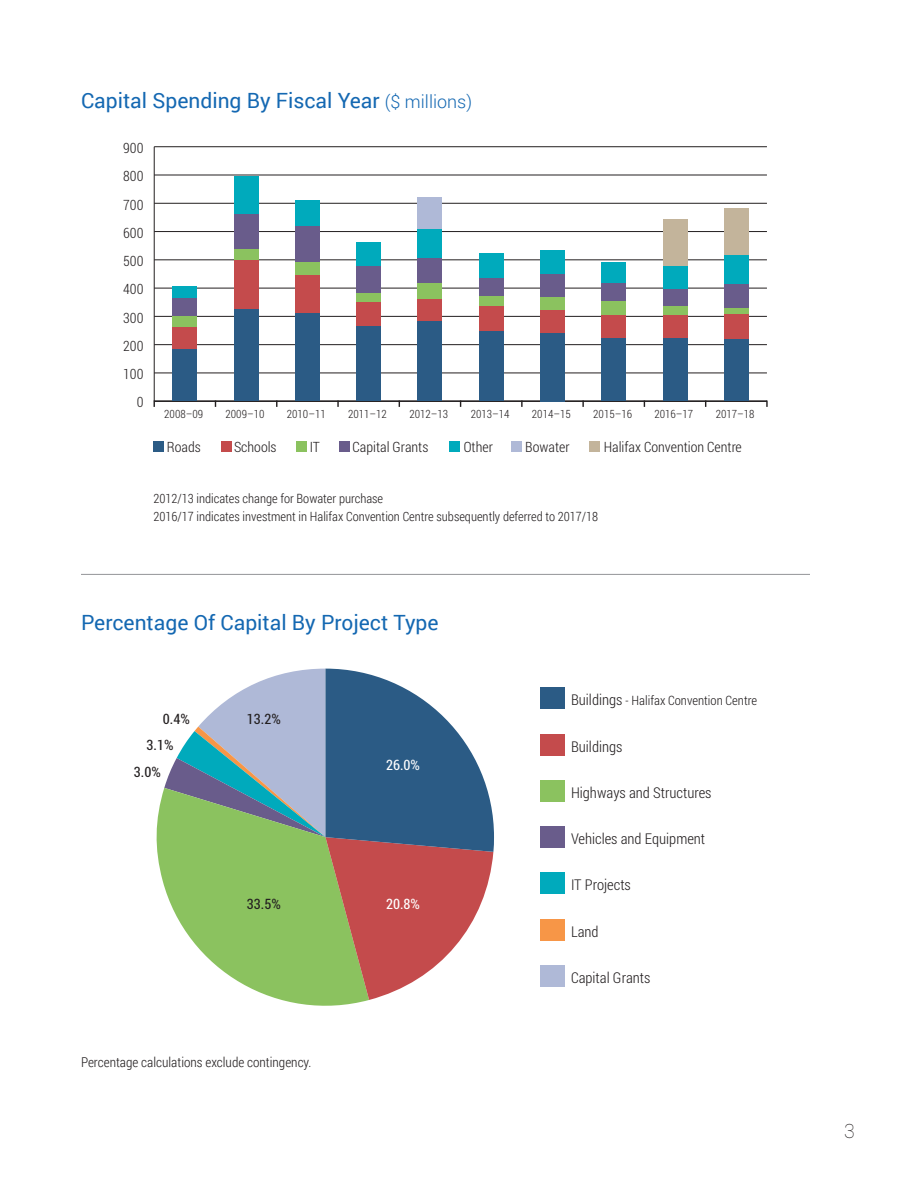
<style>
.page{position:relative;width:918px;height:1188px;background:#fff}
.page>*{position:absolute;margin:0;border:0;box-sizing:border-box;transform-origin:0 0}
.t1{font:21px "Roboto";color:#1468b2}
.t2{font:100 19.5px "Roboto";color:#231f20}
.t3{font:300 14.85px "Roboto Condensed";color:#231f20}
.t4{font:14.4px/26.7px "Roboto Condensed";color:#231f20}
.t5{font:14.4px "Roboto Condensed";color:#fff}
.t6{font:300 14.25px "Roboto Condensed";color:#231f20}
.t7{font:300 13.5px "Roboto Condensed";color:#231f20}
.t8{font:300 12.9px "Roboto Condensed";color:#231f20}
.t9{font:300 12.75px/18px "Roboto Condensed";color:#231f20}
.t10{font:300 11.4px "Roboto Condensed";color:#231f20}
.s1{font-weight:300;font-size:18px}
.s2{font-size:14.85px}
</style>
<div class="page">
<hr style="left:154px;top:147px;width:1px;height:254px;background:#231f20">
<hr style="left:154px;top:400px;width:613px;height:2px;background:#231f20">
<hr style="left:154px;top:373px;width:613px;height:1px;background:#231f20">
<hr style="left:154px;top:344px;width:613px;height:1px;background:#231f20">
<hr style="left:154px;top:316px;width:613px;height:1px;background:#231f20">
<hr style="left:154px;top:288px;width:613px;height:1px;background:#231f20">
<hr style="left:154px;top:260px;width:613px;height:1px;background:#231f20">
<hr style="left:154px;top:231px;width:613px;height:1px;background:#231f20">
<hr style="left:154px;top:203px;width:613px;height:1px;background:#231f20">
<hr style="left:154px;top:175px;width:613px;height:1px;background:#231f20">
<hr style="left:154px;top:146px;width:613px;height:1px;background:#231f20">
<div style="left:589px;top:441px;width:11px;height:11px;background:#c3b49b"></div>
<div style="left:511px;top:441px;width:11px;height:11px;background:#afb9d7"></div>
<div style="left:418px;top:198px;width:24px;height:31px;background:#afb9d7"></div>
<div style="left:663px;top:219px;width:24px;height:48px;background:#c3b49b"></div>
<div style="left:724px;top:208px;width:25px;height:48px;background:#c3b49b"></div>
<div style="left:449px;top:441px;width:11px;height:11px;background:#00aabc"></div>
<div style="left:173px;top:287px;width:24px;height:11px;background:#00aabc"></div>
<div style="left:234px;top:176px;width:24px;height:38px;background:#00aabc"></div>
<div style="left:295px;top:200px;width:25px;height:27px;background:#00aabc"></div>
<div style="left:356px;top:243px;width:25px;height:23px;background:#00aabc"></div>
<div style="left:418px;top:229px;width:24px;height:29px;background:#00aabc"></div>
<div style="left:479px;top:253px;width:24px;height:25px;background:#00aabc"></div>
<div style="left:540px;top:250px;width:25px;height:25px;background:#00aabc"></div>
<div style="left:602px;top:263px;width:24px;height:21px;background:#00aabc"></div>
<div style="left:663px;top:267px;width:24px;height:22px;background:#00aabc"></div>
<div style="left:724px;top:256px;width:25px;height:28px;background:#00aabc"></div>
<div style="left:339px;top:441px;width:11px;height:11px;background:#695c8b"></div>
<div style="left:173px;top:298px;width:24px;height:18px;background:#695c8b"></div>
<div style="left:234px;top:214px;width:24px;height:35px;background:#695c8b"></div>
<div style="left:295px;top:227px;width:25px;height:36px;background:#695c8b"></div>
<div style="left:356px;top:266px;width:25px;height:27px;background:#695c8b"></div>
<div style="left:418px;top:258px;width:24px;height:25px;background:#695c8b"></div>
<div style="left:479px;top:278px;width:24px;height:18px;background:#695c8b"></div>
<div style="left:540px;top:275px;width:25px;height:22px;background:#695c8b"></div>
<div style="left:602px;top:284px;width:24px;height:18px;background:#695c8b"></div>
<div style="left:663px;top:289px;width:24px;height:18px;background:#695c8b"></div>
<div style="left:724px;top:284px;width:25px;height:25px;background:#695c8b"></div>
<div style="left:296px;top:441px;width:11px;height:11px;background:#8bc25f"></div>
<div style="left:173px;top:316px;width:24px;height:11px;background:#8bc25f"></div>
<div style="left:234px;top:249px;width:24px;height:11px;background:#8bc25f"></div>
<div style="left:295px;top:263px;width:25px;height:12px;background:#8bc25f"></div>
<div style="left:356px;top:293px;width:25px;height:10px;background:#8bc25f"></div>
<div style="left:418px;top:283px;width:24px;height:16px;background:#8bc25f"></div>
<div style="left:479px;top:296px;width:24px;height:10px;background:#8bc25f"></div>
<div style="left:540px;top:297px;width:25px;height:13px;background:#8bc25f"></div>
<div style="left:602px;top:302px;width:24px;height:13px;background:#8bc25f"></div>
<div style="left:663px;top:307px;width:24px;height:8px;background:#8bc25f"></div>
<div style="left:724px;top:309px;width:25px;height:5px;background:#8bc25f"></div>
<div style="left:221px;top:441px;width:11px;height:11px;background:#c44b4c"></div>
<div style="left:173px;top:327px;width:24px;height:22px;background:#c44b4c"></div>
<div style="left:234px;top:260px;width:24px;height:49px;background:#c44b4c"></div>
<div style="left:295px;top:275px;width:25px;height:39px;background:#c44b4c"></div>
<div style="left:356px;top:303px;width:25px;height:23px;background:#c44b4c"></div>
<div style="left:418px;top:299px;width:24px;height:23px;background:#c44b4c"></div>
<div style="left:479px;top:306px;width:24px;height:25px;background:#c44b4c"></div>
<div style="left:540px;top:310px;width:25px;height:23px;background:#c44b4c"></div>
<div style="left:602px;top:315px;width:24px;height:23px;background:#c44b4c"></div>
<div style="left:663px;top:315px;width:24px;height:23px;background:#c44b4c"></div>
<div style="left:724px;top:314px;width:25px;height:26px;background:#c44b4c"></div>
<div style="left:153px;top:441px;width:11px;height:11px;background:#2b5b85"></div>
<div style="left:173px;top:349px;width:24px;height:52px;background:#2b5b85"></div>
<div style="left:234px;top:309px;width:24px;height:92px;background:#2b5b85"></div>
<div style="left:295px;top:314px;width:25px;height:87px;background:#2b5b85"></div>
<div style="left:356px;top:326px;width:25px;height:75px;background:#2b5b85"></div>
<div style="left:418px;top:322px;width:24px;height:79px;background:#2b5b85"></div>
<div style="left:479px;top:331px;width:24px;height:70px;background:#2b5b85"></div>
<div style="left:540px;top:333px;width:25px;height:68px;background:#2b5b85"></div>
<div style="left:602px;top:338px;width:24px;height:63px;background:#2b5b85"></div>
<div style="left:663px;top:338px;width:24px;height:63px;background:#2b5b85"></div>
<div style="left:724px;top:340px;width:25px;height:61px;background:#2b5b85"></div>
<hr style="left:81px;top:574px;width:729px;height:1px;background:#939598">
<div style="left:541px;top:965px;width:24px;height:22px;background:#afb9d7"></div>
<div style="left:541px;top:919px;width:24px;height:21px;background:#f79647"></div>
<div style="left:541px;top:873px;width:24px;height:21px;background:#00aabc"></div>
<div style="left:541px;top:827px;width:24px;height:21px;background:#695c8b"></div>
<div style="left:541px;top:780px;width:24px;height:22px;background:#8bc25f"></div>
<svg style="left:156px;top:789px;width:213px;height:217px"></svg>
<div style="left:541px;top:734px;width:24px;height:21px;background:#c44b4c"></div>
<div style="left:541px;top:688px;width:24px;height:21px;background:#2b5b85"></div>
<svg style="left:164px;top:669px;width:330px;height:331px"></svg>
<h1 class="t1" style="left:81px;top:86px;width:393px">Capital Spending By Fiscal Year <span class="s1">($ millions)</span></h1>
<p class="t6" style="left:123px;top:138px;width:22px">900</p>
<p class="t6" style="left:123px;top:166px;width:22px">800</p>
<p class="t6" style="left:123px;top:195px;width:22px">700</p>
<p class="t6" style="left:123px;top:223px;width:22px">600</p>
<p class="t6" style="left:123px;top:251px;width:22px">500</p>
<p class="t6" style="left:123px;top:279px;width:22px">400</p>
<p class="t6" style="left:123px;top:308px;width:22px">300</p>
<p class="t6" style="left:123px;top:336px;width:22px">200</p>
<p class="t6" style="left:123px;top:364px;width:22px">100</p>
<p class="t6" style="left:137px;top:393px;width:8px">0</p>
<p class="t10" style="left:164px;top:406px;width:40px">2008–09</p>
<p class="t10" style="left:226px;top:406px;width:40px">2009–10</p>
<p class="t10" style="left:287px;top:406px;width:40px">2010–11</p>
<p class="t10" style="left:348px;top:406px;width:40px">2011–12</p>
<p class="t10" style="left:409px;top:406px;width:40px">2012–13</p>
<p class="t10" style="left:471px;top:406px;width:40px">2013–14</p>
<p class="t10" style="left:532px;top:406px;width:40px">2014–15</p>
<p class="t10" style="left:593px;top:406px;width:40px">2015–16</p>
<p class="t10" style="left:654px;top:406px;width:40px">2016–17</p>
<p class="t10" style="left:716px;top:406px;width:40px">2017–18</p>
<p class="t6" style="left:167px;top:437px;width:35px">Roads</p>
<p class="t6" style="left:234px;top:437px;width:44px">Schools</p>
<p class="t6" style="left:310px;top:437px;width:12px">IT</p>
<p class="t6" style="left:353px;top:437px;width:77px">Capital Grants</p>
<p class="t6" style="left:464px;top:437px;width:31px">Other</p>
<p class="t6" style="left:525px;top:437px;width:46px">Bowater</p>
<p class="t6" style="left:604px;top:437px;width:140px">Halifax Convention Centre</p>
<p class="t9" style="left:153px;top:489px;width:446px">2012/13 indicates change for Bowater purchase<br>2016/17 indicates investment in Halifax Convention Centre subsequently deferred to 2017/18</p>
<h1 class="t1" style="left:81px;top:607px;width:359px">Percentage Of Capital By Project Type</h1>
<p class="t4" style="left:163px;top:705px;width:28px">0.4%</p>
<p class="t4" style="left:247px;top:705px;width:35px">13.2%</p>
<p class="t4" style="left:134px;top:731px;width:41px;text-indent:13px">3.1%<br>3.0%</p>
<p class="t5" style="left:386px;top:755px;width:35px">26.0%</p>
<p class="t4" style="left:247px;top:890px;width:35px">33.5%</p>
<p class="t5" style="left:386px;top:894px;width:35px">20.8%</p>
<p class="t7" style="left:81px;top:1052px;width:232px">Percentage calculations exclude contingency.</p>
<p class="t8" style="left:571px;top:692px;width:187px"><span class="s2">Buildings</span> - Halifax Convention Centre</p>
<p class="t3" style="left:571px;top:736px;width:53px">Buildings</p>
<p class="t3" style="left:571px;top:782px;width:142px">Highways and Structures</p>
<p class="t3" style="left:571px;top:829px;width:136px">Vehicles and Equipment</p>
<p class="t3" style="left:571px;top:875px;width:61px">IT Projects</p>
<p class="t3" style="left:571px;top:921px;width:29px">Land</p>
<p class="t3" style="left:571px;top:968px;width:81px">Capital Grants</p>
<h2 class="t2" style="left:844px;top:1118px;width:12px">3</h2>
</div>
